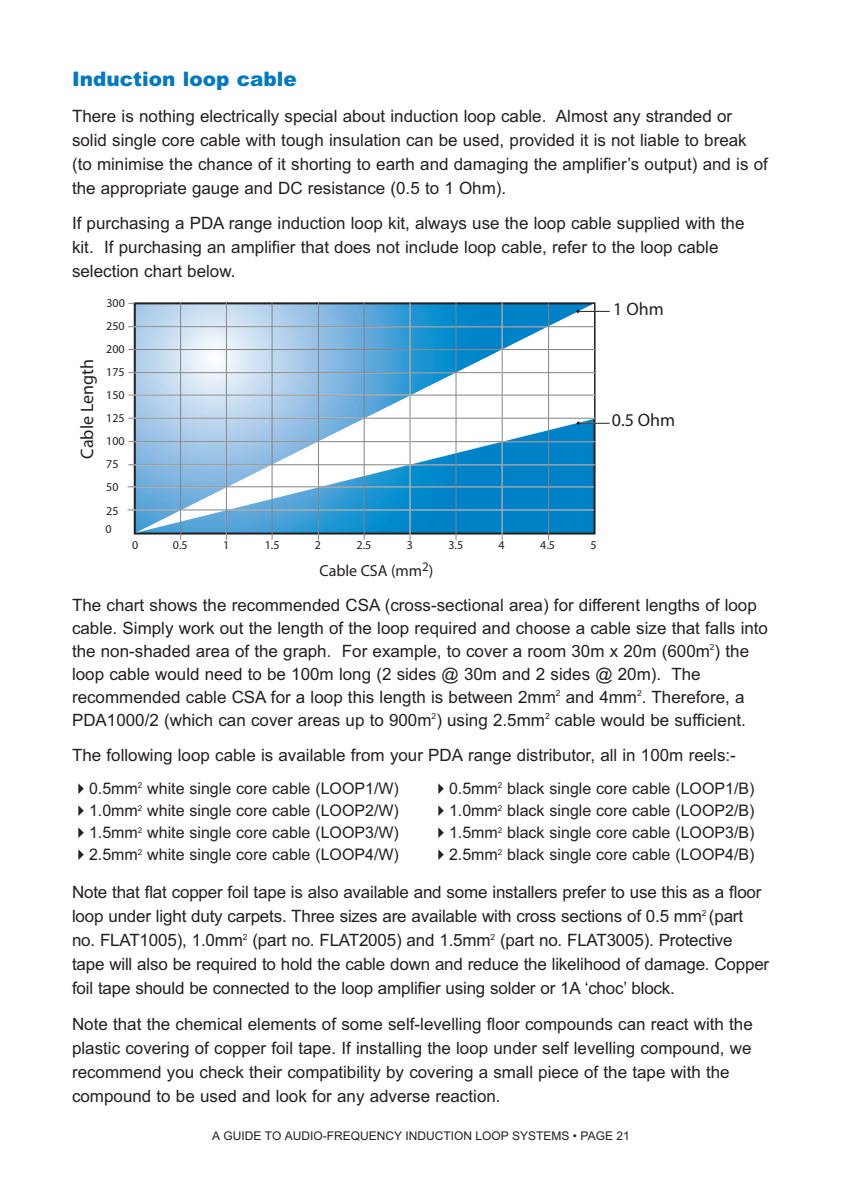
<style>
.page{position:relative;width:842px;height:1191px;background:#fff}
.page>*{position:absolute;margin:0;border:0;box-sizing:border-box;transform-origin:0 0}
.t1{font:900 20px "Arial";color:#0079c2}
.t2{font:18px "Myriad";color:#231f20}
.t3{font:17px/24px "Arial";color:#231f20}
.t4{font:16px "Arial";color:#231f20}
.t5{font:16px "Myriad";color:#231f20}
.t6{font:12px "Arial";color:#231f20}
.t7{font:12px "Myriad";color:#231f20}
</style>
<div class="page">
<svg style="left:136px;top:304px;width:458px;height:229px"></svg>
<hr style="left:128px;top:486px;width:466px;height:1px;background:#828487">
<hr style="left:129px;top:441px;width:466px;height:1px;background:#828487">
<hr style="left:129px;top:394px;width:466px;height:1px;background:#828487">
<hr style="left:129px;top:349px;width:466px;height:1px;background:#828487">
<hr style="left:127px;top:509px;width:467px;height:1px;background:#828487">
<hr style="left:128px;top:464px;width:467px;height:1px;background:#828487">
<hr style="left:128px;top:418px;width:467px;height:1px;background:#828487">
<hr style="left:128px;top:372px;width:467px;height:1px;background:#828487">
<hr style="left:128px;top:326px;width:466px;height:1px;background:#828487">
<hr style="left:226px;top:303px;width:1px;height:237px;background:#828487">
<hr style="left:318px;top:303px;width:1px;height:237px;background:#828487">
<hr style="left:410px;top:303px;width:1px;height:237px;background:#828487">
<hr style="left:502px;top:303px;width:1px;height:237px;background:#828487">
<hr style="left:180px;top:303px;width:1px;height:236px;background:#828487">
<hr style="left:272px;top:303px;width:1px;height:237px;background:#828487">
<hr style="left:364px;top:303px;width:1px;height:237px;background:#828487">
<hr style="left:456px;top:303px;width:1px;height:237px;background:#828487">
<hr style="left:548px;top:303px;width:1px;height:237px;background:#828487">
<hr style="left:578px;top:311px;width:32px;height:1px;background:#231f20">
<hr style="left:578px;top:423px;width:32px;height:1px;background:#231f20">
<p class="t1" style="left:72px;top:68px;width:226px">Induction loop cable</p>
<p class="t3" style="left:72px;top:104px;width:697px">There is nothing electrically special about induction loop cable. Almost any stranded or solid single core cable with tough insulation can be used, provided it is not liable to break (to minimise the chance of it shorting to earth and damaging the amplifier’s output) and is of the appropriate gauge and DC resistance (0.5 to 1 Ohm).</p>
<p class="t3" style="left:72px;top:211px;width:674px">If purchasing a PDA range induction loop kit, always use the loop cable supplied with the kit. If purchasing an amplifier that does not include loop cable, refer to the loop cable selection chart below.</p>
<p class="t7" style="left:113px;top:298px;width:14px">00</p>
<p class="t2" style="left:626px;top:302px;width:39px">Ohm</p>
<p class="t7" style="left:112px;top:321px;width:14px">50</p>
<p class="t2" style="left:80px;top:459px;width:101px;rotate:-90deg">Cable Length</p>
<p class="t7" style="left:106px;top:344px;width:20px">200</p>
<p class="t7" style="left:106px;top:367px;width:20px">175</p>
<p class="t7" style="left:106px;top:390px;width:20px">150</p>
<p class="t7" style="left:106px;top:413px;width:20px">125</p>
<p class="t7" style="left:106px;top:437px;width:20px">100</p>
<p class="t7" style="left:106px;top:460px;width:14px">75</p>
<p class="t7" style="left:106px;top:483px;width:14px">50</p>
<p class="t7" style="left:106px;top:506px;width:14px">25</p>
<p class="t2" style="left:612px;top:413px;width:65px">0.5 Ohm</p>
<p class="t7" style="left:173px;top:541px;width:16px">0.5</p>
<p class="t7" style="left:223px;top:541px;width:8px">1</p>
<p class="t7" style="left:265px;top:541px;width:16px">1.5</p>
<p class="t7" style="left:315px;top:541px;width:8px">2</p>
<p class="t7" style="left:357px;top:541px;width:16px">2.5</p>
<p class="t7" style="left:407px;top:541px;width:8px">3</p>
<p class="t7" style="left:448px;top:541px;width:16px">3.5</p>
<p class="t7" style="left:499px;top:541px;width:8px">4</p>
<p class="t7" style="left:540px;top:541px;width:16px">4.5</p>
<p class="t7" style="left:590px;top:541px;width:8px">5</p>
<p class="t5" style="left:320px;top:565px;width:104px">Cable CSA (mm</p>
<p class="t3" style="left:72px;top:593px;width:697px;line-height:23px">The chart shows the recommended CSA (cross-sectional area) for different lengths of loop cable. Simply work out the length of the loop required and choose a cable size that falls into the non-shaded area of the graph. For example, to cover a room 30m x 20m (600m<sup>2</sup>) the loop cable would need to be 100m long (2 sides @ 30m and 2 sides @ 20m). The recommended cable CSA for a loop this length is between 2mm<sup>2</sup> and 4mm<sup>2</sup>. Therefore, a PDA1000/2 (which can cover areas up to 900m<sup>2</sup>) using 2.5mm<sup>2</sup> cable would be sufficient.</p>
<p class="t3" style="left:72px;top:743px;width:665px">The following loop cable is available from your PDA range distributor, all in 100m reels:-</p>
<p class="t4" style="left:72px;top:779px;width:328px">✔0.5mm<sup>2</sup> white single core cable (LOOP1/W)</p>
<p class="t4" style="left:432px;top:779px;width:324px">✔0.5mm<sup>2</sup> black single core cable (LOOP1/B)</p>
<p class="t4" style="left:72px;top:801px;width:328px">✔1.0mm<sup>2</sup> white single core cable (LOOP2/W)</p>
<p class="t4" style="left:432px;top:801px;width:324px">✔1.0mm<sup>2</sup> black single core cable (LOOP2/B)</p>
<p class="t4" style="left:72px;top:823px;width:328px">✔1.5mm<sup>2</sup> white single core cable (LOOP3/W)</p>
<p class="t4" style="left:432px;top:823px;width:324px">✔1.5mm<sup>2</sup> black single core cable (LOOP3/B)</p>
<p class="t4" style="left:72px;top:845px;width:328px">✔2.5mm<sup>2</sup> white single core cable (LOOP4/W)</p>
<p class="t4" style="left:432px;top:845px;width:324px">✔2.5mm<sup>2</sup> black single core cable (LOOP4/B)</p>
<p class="t3" style="left:72px;top:880px;width:699px">Note that flat copper foil tape is also available and some installers prefer to use this as a floor loop under light duty carpets. Three sizes are available with cross sections of 0.5 mm<sup>2</sup> (part no. FLAT1005), 1.0mm<sup>2</sup> (part no. FLAT2005) and 1.5mm<sup>2</sup> (part no. FLAT3005). Protective tape will also be required to hold the cable down and reduce the likelihood of damage. Copper foil tape should be connected to the loop amplifier using solder or 1A ‘choc’ block.</p>
<p class="t3" style="left:72px;top:1011px;width:682px">Note that the chemical elements of some self-levelling floor compounds can react with the plastic covering of copper foil tape. If installing the loop under self levelling compound, we recommend you check their compatibility by covering a small piece of the tape with the compound to be used and look for any adverse reaction.</p>
<p class="t6" style="left:212px;top:1129px;width:419px">A GUIDE TO AUDIO-FREQUENCY INDUCTION LOOP SYSTEMS • PAGE 21</p>
</div>
